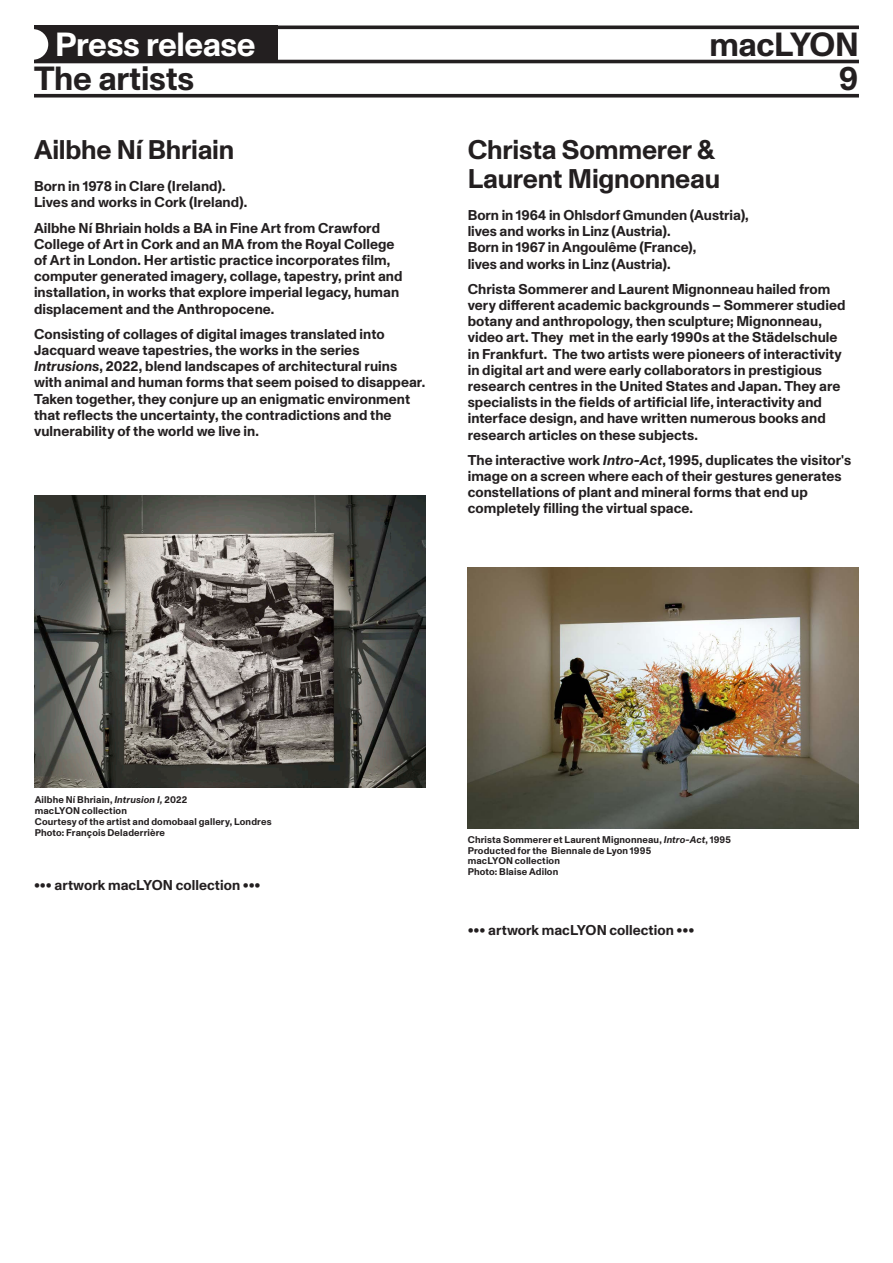
<style>
.page{position:relative;width:893px;height:1263px;background:#fff}
.page>*{position:absolute;margin:0;border:0;box-sizing:border-box;transform-origin:0 0}
.t1{font:700 33.45px "Monument Grotesk";letter-spacing:-.01em;color:#231f20}
.t2{font:700 33.45px "Monument Grotesk";letter-spacing:-.015em;color:#fff}
.TEXTE_FER_GAUCHE{font:700 27px "Monument Grotesk";letter-spacing:-.01em;color:#231f20}
.TEXTE_FER_GAUCHE-2{font:700 14.25px/16.2px "Monument Grotesk";color:#231f20}
.t3{font:700 9.75px "Monument Grotesk";letter-spacing:.015em;color:#231f20}
.s1{font-style:italic}
</style>
<div class="page">
<img style="left:468px;top:568px;width:391px;height:260px">
<img style="left:34px;top:495px;width:392px;height:292px">
<div style="left:34px;top:26px;width:244px;height:37px;background:#231f20"></div>
<hr style="left:34px;top:26px;width:825px;height:3px;background:#231f20">
<hr style="left:34px;top:60px;width:825px;height:3px;background:#231f20">
<svg style="left:34px;top:94px;width:825px;height:4px;background:#3d393a"></svg>
<svg style="left:34px;top:29px;width:14px;height:31px"></svg>
<p class="t2" style="left:55px;top:20px;width:202px">Press release</p>
<p class="t1" style="left:709px;top:20px;width:151px">macLYON</p>
<p class="t1" style="left:34px;top:54px;width:162px">The artists</p>
<p class="t1" style="left:838px;top:54px;width:22px">9</p>
<p class="TEXTE_FER_GAUCHE" style="left:34px;top:130px;width:202px">Ailbhe Ní Bhriain</p>
<p class="TEXTE_FER_GAUCHE-2" style="left:34px;top:177px;width:215px">Born in 1978 in Clare (Ireland).<br>Lives and works in Cork (Ireland).</p>
<p class="TEXTE_FER_GAUCHE-2" style="left:34px;top:219px;width:370px">Ailbhe Ní Bhriain holds a BA in Fine Art from Crawford College of Art in Cork and an MA from the Royal College of Art in London. Her artistic practice incorporates film, computer generated imagery, collage, tapestry, print and installation, in works that explore imperial legacy, human displacement and the Anthropocene.</p>
<p class="TEXTE_FER_GAUCHE-2" style="left:34px;top:325px;width:393px">Consisting of collages of digital images translated into Jacquard weave tapestries, the works in the series <span class="s1">Intrusions</span>, 2022, blend landscapes of architectural ruins with animal and human forms that seem poised to disappear.<br>Taken together, they conjure up an enigmatic environment that reflects the uncertainty, the contradictions and the vulnerability of the world we live in.</p>
<p class="TEXTE_FER_GAUCHE" style="left:468px;top:130px;width:249px">Christa Sommerer &amp;</p>
<p class="TEXTE_FER_GAUCHE" style="left:468px;top:159px;width:254px">Laurent Mignonneau</p>
<p class="TEXTE_FER_GAUCHE-2" style="left:468px;top:206px;width:282px">Born in 1964 in Ohlsdorf Gmunden (Austria), lives and works in Linz (Austria).<br>Born in 1967 in Angoulême (France),<br>lives and works in Linz (Austria).</p>
<p class="TEXTE_FER_GAUCHE-2" style="left:468px;top:280px;width:379px">Christa Sommerer and Laurent Mignonneau hailed from very different academic backgrounds – Sommerer studied botany and anthropology, then sculpture; Mignonneau, video art. They met in the early 1990s at the Städelschule in Frankfurt. The two artists were pioneers of interactivity in digital art and were early collaborators in prestigious research centres in the United States and Japan. They are specialists in the fields of artificial life, interactivity and interface design, and have written numerous books and research articles on these subjects.</p>
<p class="TEXTE_FER_GAUCHE-2" style="left:468px;top:451px;width:385px">The interactive work <span class="s1">Intro-Act</span>, 1995, duplicates the visitor's image on a screen where each of their gestures generates constellations of plant and mineral forms that end up completely filling the virtual space.</p>
<p class="t3" style="left:35px;top:793px;width:154px">Ailbhe Ní Bhriain, <span class="s1">Intrusion I,</span> 2022</p>
<p class="t3" style="left:35px;top:803px;width:94px">macLYON collection</p>
<p class="t3" style="left:35px;top:814px;width:238px">Courtesy of the artist and domobaal gallery, Londres</p>
<p class="t3" style="left:35px;top:825px;width:132px">Photo: François Deladerrière</p>
<p class="TEXTE_FER_GAUCHE-2" style="left:34px;top:876px;width:228px">••• artwork macLYON collection •••</p>
<p class="t3" style="left:468px;top:832px;width:265px">Christa Sommerer et Laurent Mignonneau, <span class="s1">Intro-Act</span>, 1995</p>
<p class="t3" style="left:468px;top:843px;width:185px">Producted for the Biennale de Lyon 1995</p>
<p class="t3" style="left:468px;top:854px;width:94px">macLYON collection</p>
<p class="t3" style="left:468px;top:865px;width:92px">Photo: Blaise Adilon</p>
<p class="TEXTE_FER_GAUCHE-2" style="left:468px;top:921px;width:228px">••• artwork macLYON collection •••</p>
</div>
